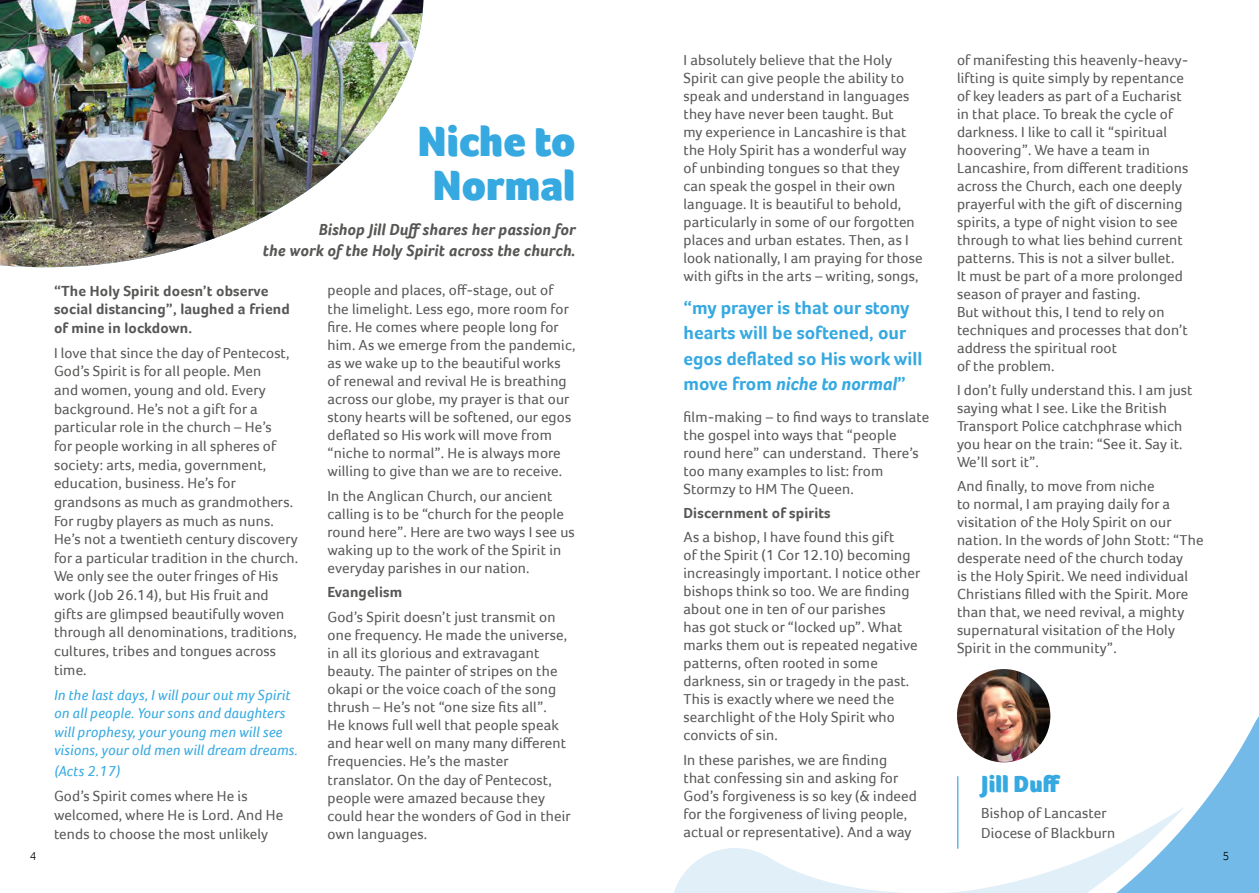
<style>
.page{position:relative;width:1259px;height:893px;background:#fff}
.page>*{position:absolute;margin:0;border:0;box-sizing:border-box;transform-origin:0 0}
.t1{font:900 43.5px/43.5px "Foco";color:#36a9e1;text-align:center}
.t2{font:900 24px "Foco";color:#36a9e1}
.t3{font:700 18.75px/25.5px "Foco";color:#36a9e1}
.t4{font:italic 700 16.5px/21px "Foco";letter-spacing:.01em;color:#575756;text-align:right}
.t5{font:15px/18px "Foco";letter-spacing:.01em;color:#575756}
.t6{font:italic 15px/18.6px "Foco";letter-spacing:.01em;color:#36a9e1}
.t7{font:700 15px/18.6px "Foco";letter-spacing:.01em;color:#575756}
.t8{font:300 12px "Foco";color:#000}
.s1{font-style:italic}
</style>
<div class="page">
<img style="left:0;top:0;width:423px;height:267px">
<svg style="left:674px;top:848px;width:100px;height:45px;fill:#e1eff9"></svg>
<svg style="left:774px;top:683px;width:485px;height:210px"></svg>
<hr style="left:957px;top:776px;width:1px;height:73px;background:#36a9e1">
<img style="left:957px;top:669px;width:93px;height:93px;border-radius:47px">
<h1 class="t1" style="left:417px;top:120px;width:159px">Niche to<br>Normal</h1>
<p class="t4" style="left:263px;top:219px;width:314px">Bishop Jill Duff shares her passion for<br>the work of the Holy Spirit across the church.</p>
<p class="t7" style="left:54px;top:281px;width:237px">“The Holy Spirit doesn’t observe social distancing”, laughed a friend of mine in lockdown.</p>
<p class="t5" style="left:54px;top:343px;width:246px;line-height:18.6px">I love that since the day of Pentecost, God’s Spirit is for all people. Men<br>and women, young and old. Every background. He’s not a gift for a particular role in the church – He’s<br>for people working in all spheres of society: arts, media, government, education, business. He’s for grandsons as much as grandmothers.<br>For rugby players as much as nuns.<br>He’s not a twentieth century discovery for a particular tradition in the church.<br>We only see the outer fringes of His work (Job 26.14), but His fruit and gifts are glimpsed beautifully woven through all denominations, traditions, cultures, tribes and tongues across time.</p>
<p class="t6" style="left:54px;top:685px;width:245px">In the last days, I will pour out my Spirit on all people. Your sons and daughters will prophesy, your young men will see visions, your old men will dream dreams.</p>
<p class="t6" style="left:54px;top:762px;width:68px">(Acts 2.17)</p>
<p class="t5" style="left:54px;top:787px;width:231px;line-height:18.6px">God’s Spirit comes where He is welcomed, where He is Lord. And He tends to choose the most unlikely</p>
<p class="t5" style="left:327px;top:281px;width:249px">people and places, off-stage, out of the limelight. Less ego, more room for fire. He comes where people long for him. As we emerge from the pandemic, as we wake up to the beautiful works of renewal and revival He is breathing across our globe, my prayer is that our stony hearts will be softened, our egos deflated so His work will move from “niche to normal”. He is always more willing to give than we are to receive.</p>
<p class="t5" style="left:327px;top:486px;width:249px">In the Anglican Church, our ancient calling is to be “church for the people round here”. Here are two ways I see us waking up to the work of the Spirit in everyday parishes in our nation.</p>
<p class="t7" style="left:327px;top:583px;width:76px">Evangelism</p>
<p class="t5" style="left:327px;top:608px;width:245px">God’s Spirit doesn’t just transmit on one frequency. He made the universe, in all its glorious and extravagant beauty. The painter of stripes on the okapi or the voice coach of the song thrush – He’s not “one size fits all”.<br>He knows full well that people speak and hear well on many many different frequencies. He’s the master translator. On the day of Pentecost, people were amazed because they could hear the wonders of God in their own languages.</p>
<p class="t5" style="left:683px;top:50px;width:241px">I absolutely believe that the Holy Spirit can give people the ability to speak and understand in languages they have never been taught. But<br>my experience in Lancashire is that the Holy Spirit has a wonderful way of unbinding tongues so that they can speak the gospel in their own language. It is beautiful to behold, particularly in some of our forgotten places and urban estates. Then, as I look nationally, I am praying for those with gifts in the arts – writing, songs,</p>
<p class="t5" style="left:957px;top:50px;width:233px">of manifesting this heavenly-heavy&shy;lifting is quite simply by repentance of key leaders as part of a Eucharist in that place. To break the cycle of darkness. I like to call it “spiritual hoovering”. We have a team in Lancashire, from different traditions across the Church, each one deeply prayerful with the gift of discerning spirits, a type of night vision to see through to what lies behind current patterns. This is not a silver bullet.<br>It must be part of a more prolonged season of prayer and fasting.<br>But without this, I tend to rely on techniques and processes that don’t address the spiritual root<br>of the problem.</p>
<p class="t5" style="left:957px;top:381px;width:237px">I don’t fully understand this. I am just saying what I see. Like the British<br>Transport Police catchphrase which you hear on the train: “See it. Say it.<br>We’ll sort it”.</p>
<p class="t5" style="left:957px;top:477px;width:248px">And finally, to move from niche<br>to normal, I am praying daily for a visitation of the Holy Spirit on our nation. In the words of John Stott: “The desperate need of the church today<br>is the Holy Spirit. We need individual Christians filled with the Spirit. More than that, we need revival, a mighty supernatural visitation of the Holy Spirit in the community”.</p>
<p class="t3" style="left:683px;top:294px;width:240px">“my prayer is that our stony hearts will be softened, our egos deflated so His work will move from <span class="s1">niche to normal</span>”</p>
<p class="t5" style="left:683px;top:407px;width:247px">film-making – to find ways to translate the gospel into ways that “people round here” can understand. There’s too many examples to list: from<br>Stormzy to HM The Queen.</p>
<p class="t7" style="left:683px;top:504px;width:149px">Discernment of spirits</p>
<p class="t5" style="left:683px;top:528px;width:238px">As a bishop, I have found this gift<br>of the Spirit (1 Cor 12.10) becoming increasingly important. I notice other bishops think so too. We are finding about one in ten of our parishes<br>has got stuck or “locked up”. What marks them out is repeated negative patterns, often rooted in some darkness, sin or tragedy in the past.<br>This is exactly where we need the searchlight of the Holy Spirit who convicts of sin.</p>
<p class="t5" style="left:683px;top:751px;width:235px">In these parishes, we are finding that confessing sin and asking for God’s forgiveness is so key (&amp; indeed for the forgiveness of living people, actual or representative). And a way</p>
<h2 class="t2" style="left:981px;top:770px;width:81px">Jill Duff</h2>
<p class="t5" style="left:981px;top:803px;width:136px;line-height:19.5px">Bishop of Lancaster<br>Diocese of Blackburn</p>
<p class="t8" style="left:30px;top:849px;width:8px">4</p>
<p class="t8" style="left:1222px;top:849px;width:8px">5</p>
</div>
